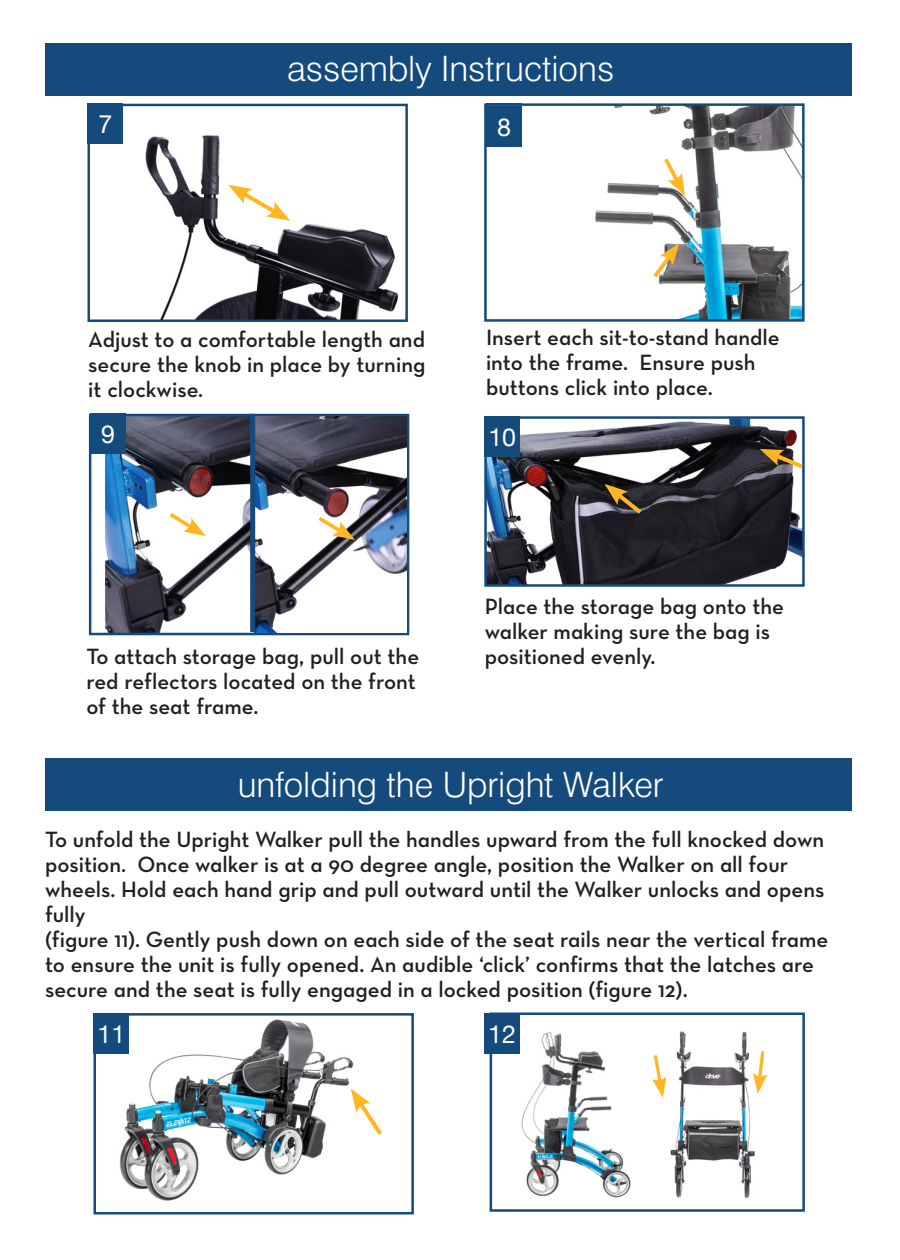
<style>
.page{position:relative;width:900px;height:1260px;background:#fff}
.page>*{position:absolute;margin:0;border:0;box-sizing:border-box;transform-origin:0 0}
.t1{font:300 35px "Swiss 721 BT";color:#fff}
.t2{font:25px "Helvetica Neue";color:#fff}
.box_text{font:22.5px/25px "Neutraface Text Demi Alt";color:#231f20}
</style>
<div class="page">
<img style="left:670px;top:1031px;width:85px;height:167px">
<div style="left:45px;top:44px;width:807px;height:52px;background:#144a7c"></div>
<img style="left:145px;top:135px;width:254px;height:184px">
<div style="left:88px;top:104px;width:320px;height:218px;border:2px solid #144a7c"></div>
<img style="left:96px;top:1019px;width:258px;height:182px">
<div style="left:93px;top:1013px;width:321px;height:201px;border:2px solid #144a7c"></div>
<div style="left:490px;top:1012px;width:315px;height:200px;border:2px solid #144a7c"></div>
<img style="left:105px;top:417px;width:145px;height:215px">
<div style="left:89px;top:414px;width:320px;height:221px;border:2px solid #144a7c"></div>
<img style="left:255px;top:416px;width:152px;height:217px">
<svg style="left:228px;top:185px;width:62px;height:36px"></svg>
<svg style="left:166px;top:509px;width:40px;height:27px"></svg>
<svg style="left:315px;top:513px;width:40px;height:27px"></svg>
<div style="left:93px;top:1013px;width:36px;height:40px;background:#144a7c"></div>
<div style="left:45px;top:759px;width:807px;height:52px;background:#144a7c"></div>
<svg style="left:753px;top:1048px;width:15px;height:46px"></svg>
<svg style="left:351px;top:1089px;width:31px;height:50px"></svg>
<svg style="left:652px;top:1055px;width:15px;height:43px"></svg>
<img style="left:521px;top:1031px;width:110px;height:167px">
<div style="left:484px;top:1013px;width:36px;height:41px;background:#144a7c"></div>
<div style="left:88px;top:104px;width:36px;height:40px;background:#144a7c"></div>
<img style="left:487px;top:419px;width:315px;height:165px">
<div style="left:484px;top:416px;width:321px;height:171px;border:2px solid #144a7c"></div>
<svg style="left:605px;top:484px;width:41px;height:34px"></svg>
<svg style="left:760px;top:449px;width:45px;height:23px"></svg>
<div style="left:484px;top:416px;width:36px;height:40px;background:#144a7c"></div>
<div style="left:250px;top:414px;width:5px;height:218px;background:#144a7c"></div>
<img style="left:487px;top:106px;width:315px;height:213px">
<div style="left:484px;top:103px;width:321px;height:219px;border:2px solid #144a7c"></div>
<div style="left:90px;top:414px;width:36px;height:40px;background:#144a7c"></div>
<svg style="left:650px;top:243px;width:29px;height:38px"></svg>
<svg style="left:661px;top:154px;width:24px;height:42px"></svg>
<div style="left:486px;top:106px;width:36px;height:40px;background:#144a7c"></div>
<p class="t2" style="left:99px;top:106px;width:15px">7</p>
<p class="t1" style="left:287px;top:48px;width:328px">assembly Instructions</p>
<p class="t2" style="left:497px;top:109px;width:15px">8</p>
<p class="box_text" style="left:88px;top:327px;width:339px;text-align:justify">Adjust to a comfortable length and secure the knob in place by turning it clockwise.</p>
<p class="box_text" style="left:486px;top:325px;width:295px">Insert each sit-to-stand handle into the frame. Ensure push buttons click into place.</p>
<p class="t2" style="left:101px;top:416px;width:15px">9</p>
<p class="t2" style="left:488px;top:419px;width:29px">10</p>
<p class="box_text" style="left:86px;top:644px;width:334px">To attach storage bag, pull out the red reflectors located on the front of the seat frame.</p>
<p class="box_text" style="left:485px;top:594px;width:301px">Place the storage bag onto the walker making sure the bag is positioned evenly.</p>
<p class="t1" style="left:238px;top:763px;width:427px">unfolding the Upright Walker</p>
<p class="box_text" style="left:45px;top:827px;width:785px">To unfold the Upright Walker pull the handles upward from the full knocked down position. Once walker is at a 90 degree angle, position the Walker on all four wheels. Hold each hand grip and pull outward until the Walker unlocks and opens fully<br>(figure 11). Gently push down on each side of the seat rails near the vertical frame to ensure the unit is fully opened. An audible ‘click’ confirms that the latches are secure and the seat is fully engaged in a locked position (figure 12).</p>
<p class="t2" style="left:488px;top:1016px;width:29px">12</p>
<p class="t2" style="left:98px;top:1016px;width:29px">11</p>
</div>
